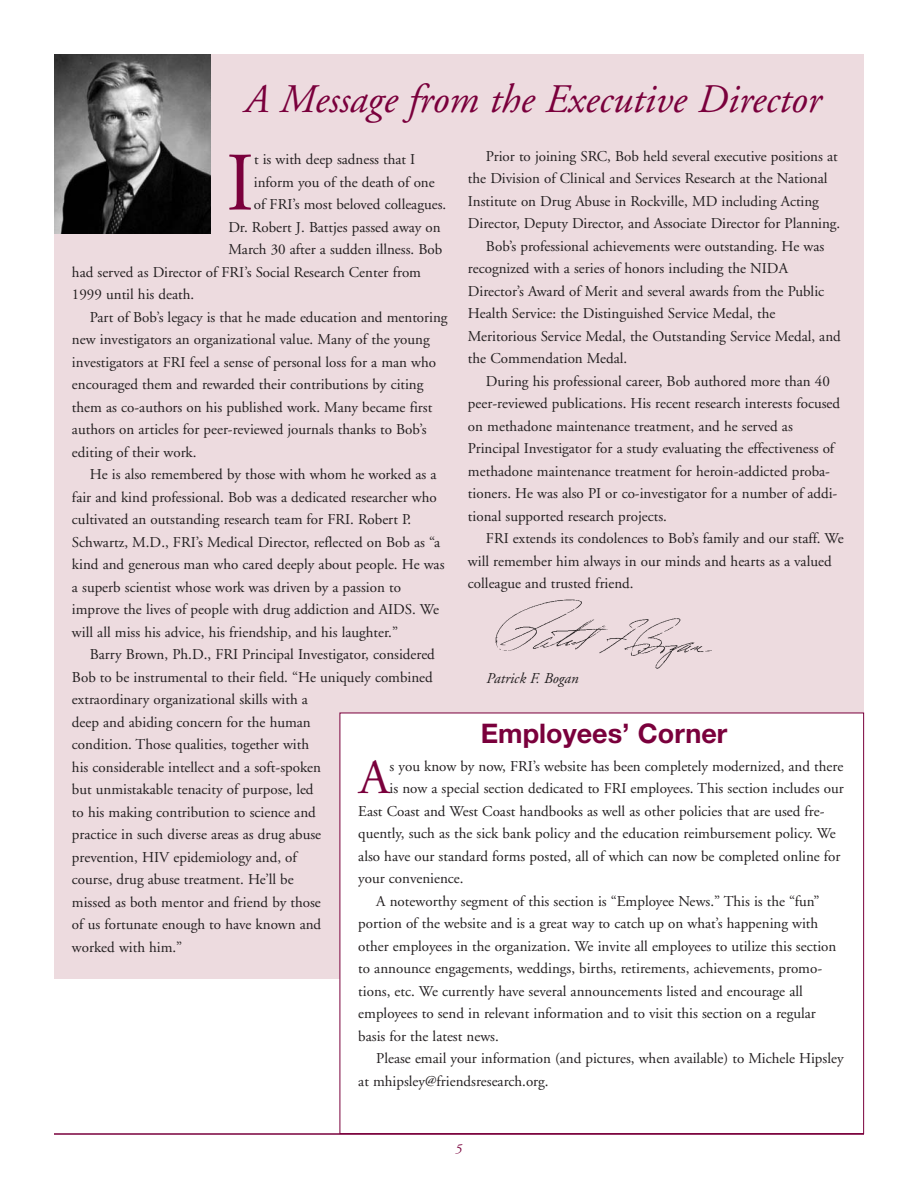
<style>
.page{position:relative;width:918px;height:1188px;background:#fff}
.page>*{position:absolute;margin:0;border:0;box-sizing:border-box;transform-origin:0 0}
.t1{font:82.8px "Adobe Garamond";color:#7a003c}
.t2{font:48.9px "Adobe Garamond";color:#7a003c}
.t3{font:italic 40.5px "Adobe Garamond";color:#7a003c}
.t4{font:700 27px "Helvetica Neue";color:#7a003c}
.t5{font:15px "Adobe Garamond";color:#231f20}
.t6{font:italic 15px "Adobe Garamond";color:#231f20}
.t7{font:italic 13.5px "Adobe Garamond";color:#7a003c}
</style>
<div class="page">
<div style="left:54px;top:54px;width:810px;height:925px;background:#eddbdf"></div>
<img style="left:54px;top:54px;width:156px;height:179px">
<img style="left:495px;top:599px;width:217px;height:70px">
<div style="left:340px;top:713px;width:524px;height:421px;background:#fff"></div>
<hr style="left:54px;top:1133px;width:810px;height:2px;background:#7a003c">
<h3 class="t3" style="left:243px;top:83px;width:578px">A Message from the Executive Director</h3>
<p class="t5" style="left:486px;top:150px;width:353px">Prior to joining SRC, Bob held several executive positions at</p>
<p class="t5" style="left:468px;top:172px;width:361px">the Division of Clinical and Services Research at the National</p>
<p class="t5" style="left:468px;top:195px;width:353px">Institute on Drug Abuse in Rockville, MD including Acting</p>
<p class="t5" style="left:468px;top:217px;width:374px">Director, Deputy Director, and Associate Director for Planning.</p>
<p class="t5" style="left:486px;top:240px;width:340px">Bob’s professional achievements were outstanding. He was</p>
<p class="t5" style="left:468px;top:262px;width:322px">recognized with a series of honors including the NIDA</p>
<p class="t5" style="left:468px;top:285px;width:358px">Director’s Award of Merit and several awards from the Public</p>
<p class="t5" style="left:468px;top:307px;width:309px">Health Service: the Distinguished Service Medal, the</p>
<p class="t5" style="left:468px;top:330px;width:374px">Meritorious Service Medal, the Outstanding Service Medal, and</p>
<p class="t5" style="left:468px;top:352px;width:161px">the Commendation Medal.</p>
<p class="t5" style="left:486px;top:375px;width:345px">During his professional career, Bob authored more than 40</p>
<p class="t5" style="left:468px;top:397px;width:374px">peer-reviewed publications. His recent research interests focused</p>
<p class="t5" style="left:468px;top:420px;width:326px">on methadone maintenance treatment, and he served as</p>
<p class="t5" style="left:468px;top:442px;width:368px">Principal Investigator for a study evaluating the effectiveness of</p>
<p class="t5" style="left:468px;top:465px;width:364px">methadone maintenance treatment for heroin-addicted proba-</p>
<p class="t5" style="left:468px;top:487px;width:371px">tioners. He was also PI or co-investigator for a number of addi-</p>
<p class="t5" style="left:468px;top:510px;width:200px">tional supported research projects.</p>
<p class="t5" style="left:486px;top:532px;width:359px">FRI extends its condolences to Bob’s family and our staff. We</p>
<p class="t5" style="left:468px;top:555px;width:365px">will remember him always in our minds and hearts as a valued</p>
<p class="t5" style="left:468px;top:577px;width:167px">colleague and trusted friend.</p>
<h1 class="t1" style="left:226px;top:150px;width:30px">I</h1>
<p class="t5" style="left:254px;top:154px;width:163px">t is with deep sadness that I</p>
<p class="t5" style="left:254px;top:176px;width:182px">inform you of the death of one</p>
<p class="t5" style="left:254px;top:199px;width:194px">of FRI’s most beloved colleagues.</p>
<p class="t5" style="left:228px;top:221px;width:214px">Dr. Robert J. Battjes passed away on</p>
<p class="t5" style="left:228px;top:244px;width:215px">March 30 after a sudden illness. Bob</p>
<p class="t5" style="left:72px;top:266px;width:351px">had served as Director of FRI’s Social Research Center from</p>
<p class="t5" style="left:72px;top:289px;width:124px">1999 until his death.</p>
<p class="t5" style="left:90px;top:311px;width:359px">Part of Bob’s legacy is that he made education and mentoring</p>
<p class="t5" style="left:72px;top:334px;width:359px">new investigators an organizational value. Many of the young</p>
<p class="t5" style="left:72px;top:356px;width:366px">investigators at FRI feel a sense of personal loss for a man who</p>
<p class="t5" style="left:72px;top:379px;width:353px">encouraged them and rewarded their contributions by citing</p>
<p class="t5" style="left:72px;top:401px;width:362px">them as co-authors on his published work. Many became first</p>
<p class="t5" style="left:72px;top:424px;width:356px">authors on articles for peer-reviewed journals thanks to Bob’s</p>
<p class="t5" style="left:72px;top:446px;width:126px">editing of their work.</p>
<p class="t5" style="left:90px;top:469px;width:348px">He is also remembered by those with whom he worked as a</p>
<p class="t5" style="left:72px;top:491px;width:366px">fair and kind professional. Bob was a dedicated researcher who</p>
<p class="t5" style="left:72px;top:514px;width:341px">cultivated an outstanding research team for FRI. Robert P.</p>
<p class="t5" style="left:72px;top:536px;width:370px">Schwartz, M.D., FRI’s Medical Director, reflected on Bob as “a</p>
<p class="t5" style="left:72px;top:559px;width:374px">kind and generous man who cared deeply about people. He was</p>
<p class="t5" style="left:72px;top:581px;width:331px">a superb scientist whose work was driven by a passion to</p>
<p class="t5" style="left:72px;top:604px;width:369px">improve the lives of people with drug addiction and AIDS. We</p>
<p class="t5" style="left:72px;top:626px;width:328px">will all miss his advice, his friendship, and his laughter.”</p>
<p class="t5" style="left:90px;top:649px;width:346px">Barry Brown, Ph.D., FRI Principal Investigator, considered</p>
<p class="t5" style="left:72px;top:671px;width:362px">Bob to be instrumental to their field. “He uniquely combined</p>
<p class="t5" style="left:72px;top:694px;width:237px">extraordinary organizational skills with a</p>
<p class="t5" style="left:72px;top:716px;width:240px">deep and abiding concern for the human</p>
<p class="t5" style="left:72px;top:739px;width:239px">condition. Those qualities, together with</p>
<p class="t5" style="left:72px;top:761px;width:251px">his considerable intellect and a soft-spoken</p>
<p class="t5" style="left:72px;top:784px;width:243px">but unmistakable tenacity of purpose, led</p>
<p class="t5" style="left:72px;top:806px;width:245px">to his making contribution to science and</p>
<p class="t5" style="left:72px;top:829px;width:251px">practice in such diverse areas as drug abuse</p>
<p class="t5" style="left:72px;top:851px;width:226px">prevention, HIV epidemiology and, of</p>
<p class="t5" style="left:72px;top:874px;width:223px">course, drug abuse treatment. He’ll be</p>
<p class="t5" style="left:72px;top:896px;width:250px">missed as both mentor and friend by those</p>
<p class="t5" style="left:72px;top:919px;width:251px">of us fortunate enough to have known and</p>
<p class="t5" style="left:72px;top:941px;width:112px">worked with him.”</p>
<p class="t6" style="left:486px;top:672px;width:94px">Patrick F. Bogan</p>
<h3 class="t4" style="left:481px;top:723px;width:248px">Employees’ Corner</h3>
<h2 class="t2" style="left:359px;top:758px;width:32px">A</h2>
<p class="t5" style="left:390px;top:760px;width:455px">s you know by now, FRI’s website has been completely modernized, and there</p>
<p class="t5" style="left:390px;top:783px;width:456px">is now a special section dedicated to FRI employees. This section includes our</p>
<p class="t5" style="left:358px;top:805px;width:468px">East Coast and West Coast handbooks as well as other policies that are used fre-</p>
<p class="t5" style="left:358px;top:828px;width:479px">quently, such as the sick bank policy and the education reimbursement policy. We</p>
<p class="t5" style="left:358px;top:850px;width:484px">also have our standard forms posted, all of which can now be completed online for</p>
<p class="t5" style="left:358px;top:873px;width:107px">your convenience.</p>
<p class="t5" style="left:376px;top:895px;width:445px">A noteworthy segment of this section is “Employee News.” This is the “fun”</p>
<p class="t5" style="left:358px;top:918px;width:462px">portion of the website and is a great way to catch up on what’s happening with</p>
<p class="t5" style="left:358px;top:940px;width:480px">other employees in the organization. We invite all employees to utilize this section</p>
<p class="t5" style="left:358px;top:963px;width:465px">to announce engagements, weddings, births, retirements, achievements, promo-</p>
<p class="t5" style="left:358px;top:985px;width:446px">tions, etc. We currently have several announcements listed and encourage all</p>
<p class="t5" style="left:358px;top:1008px;width:459px">employees to send in relevant information and to visit this section on a regular</p>
<p class="t5" style="left:358px;top:1030px;width:142px">basis for the latest news.</p>
<p class="t5" style="left:376px;top:1053px;width:469px">Please email your information (and pictures, when available) to Michele Hipsley</p>
<p class="t5" style="left:358px;top:1075px;width:192px">at mhipsley@friendsresearch.org.</p>
<p class="t7" style="left:455px;top:1143px;width:8px">5</p>
</div>
